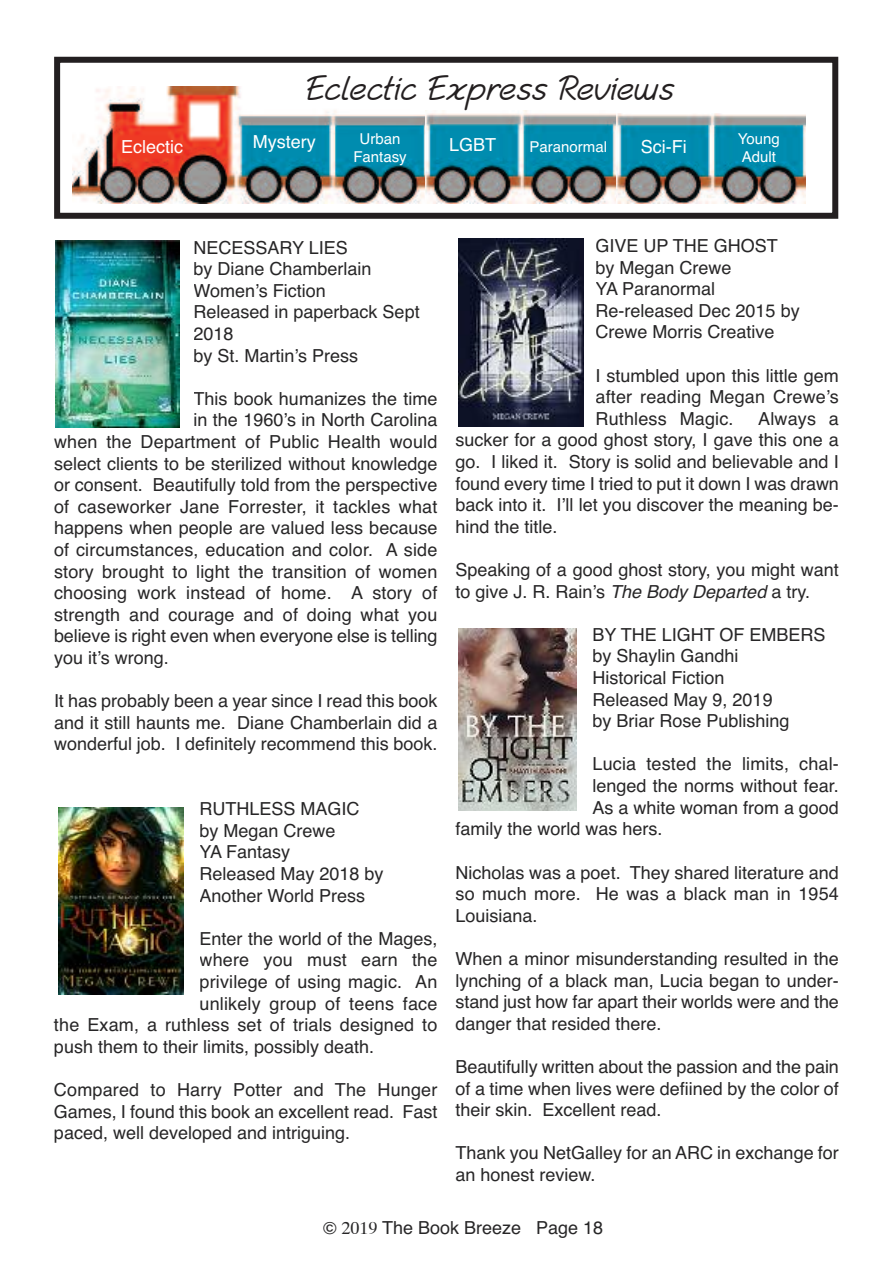
<style>
.page{position:relative;width:893px;height:1263px;background:#fff}
.page>*{position:absolute;margin:0;border:0;box-sizing:border-box;transform-origin:0 0}
.t1{font:36px "Dunkirk";color:#231f20}
.t2{font:18px/21.6px "Helvetica";color:#272627;text-align:justify}
.t3{font:18px "Helvetica";color:#fff}
.t4{font:15px/18px "Helvetica";color:#fff;text-align:center}
.s1{font-style:italic}
</style>
<div class="page">
<div style="left:54px;top:57px;width:784px;height:162px;border:6px solid #231f20"></div>
<img style="left:72px;top:87px;width:354px;height:116px">
<img style="left:426px;top:111px;width:189px;height:92px">
<img style="left:616px;top:114px;width:190px;height:89px">
<img style="left:56px;top:240px;width:123px;height:187px">
<img style="left:58px;top:807px;width:125px;height:188px">
<img style="left:458px;top:239px;width:125px;height:187px">
<img style="left:458px;top:629px;width:119px;height:181px">
<h1 class="t1" style="left:305px;top:76px;width:370px">Eclectic Express Reviews</h1>
<p class="t4" style="left:529px;top:138px;width:79px">Paranormal</p>
<p class="t3" style="left:641px;top:136px;width:47px">Sci-Fi</p>
<p class="t4" style="left:738px;top:130px;width:43px;text-align:left">Young<br>Adult</p>
<p class="t4" style="left:353px;top:130px;width:55px">Urban<br>Fantasy</p>
<p class="t3" style="left:121px;top:136px;width:64px">Eclectic</p>
<p class="t3" style="left:253px;top:131px;width:64px">Mystery</p>
<p class="t3" style="left:449px;top:135px;width:49px">LGBT</p>
<p class="t2" style="left:193px;top:236px;width:228px;text-align:left">NECESSARY LIES<br>by Diane Chamberlain<br>Women’s Fiction<br>Released in paperback Sept<br>2018<br>by St. Martin’s Press</p>
<p class="t2" style="left:193px;top:388px;width:245px">This book humanizes the time</p>
<p class="t2" style="left:193px;top:409px;width:245px">in the 1960’s in North Carolina</p>
<p class="t2" style="left:54px;top:431px;width:385px">when the Department of Public Health would</p>
<p class="t2" style="left:54px;top:452px;width:385px">select clients to be sterilized without knowledge</p>
<p class="t2" style="left:54px;top:474px;width:385px">or consent. Beautifully told from the perspective</p>
<p class="t2" style="left:54px;top:496px;width:385px">of caseworker Jane Forrester, it tackles what</p>
<p class="t2" style="left:54px;top:517px;width:385px">happens when people are valued less because</p>
<p class="t2" style="left:54px;top:539px;width:385px">of circumstances, education and color. A side</p>
<p class="t2" style="left:54px;top:560px;width:385px">story brought to light the transition of women</p>
<p class="t2" style="left:54px;top:582px;width:385px">choosing work instead of home. A story of</p>
<p class="t2" style="left:54px;top:604px;width:385px">strength and courage and of doing what you</p>
<p class="t2" style="left:54px;top:625px;width:385px">believe is right even when everyone else is telling</p>
<p class="t2" style="left:54px;top:647px;width:116px">you it’s wrong.</p>
<p class="t2" style="left:54px;top:690px;width:385px">It has probably been a year since I read this book and it still haunts me. Diane Chamberlain did a wonderful job. I definitely recommend this book.</p>
<p class="t2" style="left:200px;top:798px;width:186px;text-align:left">RUTHLESS MAGIC<br>by Megan Crewe<br>YA Fantasy<br>Released May 2018 by<br>Another World Press</p>
<p class="t2" style="left:200px;top:928px;width:239px">Enter the world of the Mages,</p>
<p class="t2" style="left:200px;top:949px;width:239px">where you must earn the</p>
<p class="t2" style="left:200px;top:971px;width:239px">privilege of using magic. An</p>
<p class="t2" style="left:199px;top:992px;width:239px">unlikely group of teens face</p>
<p class="t2" style="left:54px;top:1014px;width:385px">the Exam, a ruthless set of trials designed to</p>
<p class="t2" style="left:54px;top:1036px;width:322px">push them to their limits, possibly death.</p>
<p class="t2" style="left:54px;top:1079px;width:385px">Compared to Harry Potter and The Hunger Games, I found this book an excellent read. Fast paced, well developed and intriguing.</p>
<p class="t2" style="left:595px;top:235px;width:206px;text-align:left">GIVE UP THE GHOST by Megan Crewe<br>YA Paranormal<br>Re-released Dec 2015 by<br>Crewe Morris Creative</p>
<p class="t2" style="left:595px;top:365px;width:245px">I stumbled upon this little gem after reading Megan Crewe’s Ruthless Magic.</p>
<p class="t2" style="left:455px;top:408px;width:385px;text-indent:303px">Always a sucker for a good ghost story, I gave this one a go. I liked it. Story is solid and believable and I found every time I tried to put it down I was drawn back into it. I’ll let you discover the meaning be&shy;hind the title.</p>
<p class="t2" style="left:455px;top:559px;width:385px">Speaking of a good ghost story, you might want to give J. R. Rain’s <span class="s1">The Body Departed</span> a try.</p>
<p class="t2" style="left:592px;top:624px;width:235px;text-align:left">BY THE LIGHT OF EMBERS by Shaylin Gandhi<br>Historical Fiction<br>Released May 9, 2019<br>by Briar Rose Publishing</p>
<p class="t2" style="left:592px;top:753px;width:248px">Lucia tested the limits, chal-</p>
<p class="t2" style="left:592px;top:775px;width:248px">lenged the norms without fear.</p>
<p class="t2" style="left:592px;top:797px;width:248px">As a white woman from a good</p>
<p class="t2" style="left:455px;top:818px;width:209px">family the world was hers.</p>
<p class="t2" style="left:455px;top:861px;width:385px">Nicholas was a poet. They shared literature and so much more. He was a black man in 1954<br>Louisiana.</p>
<p class="t2" style="left:455px;top:948px;width:385px">When a minor misunderstanding resulted in the lynching of a black man, Lucia began to under&shy;stand just how far apart their worlds were and the danger that resided there.</p>
<p class="t2" style="left:455px;top:1056px;width:385px">Beautifully written about the passion and the pain of a time when lives were defiined by the color of their skin. Excellent read.</p>
<p class="t2" style="left:455px;top:1142px;width:385px">Thank you NetGalley for an ARC in exchange for an honest review.</p>
<p class="t2" style="left:382px;top:1217px;width:223px">The Book Breeze Page 18</p>
</div>
